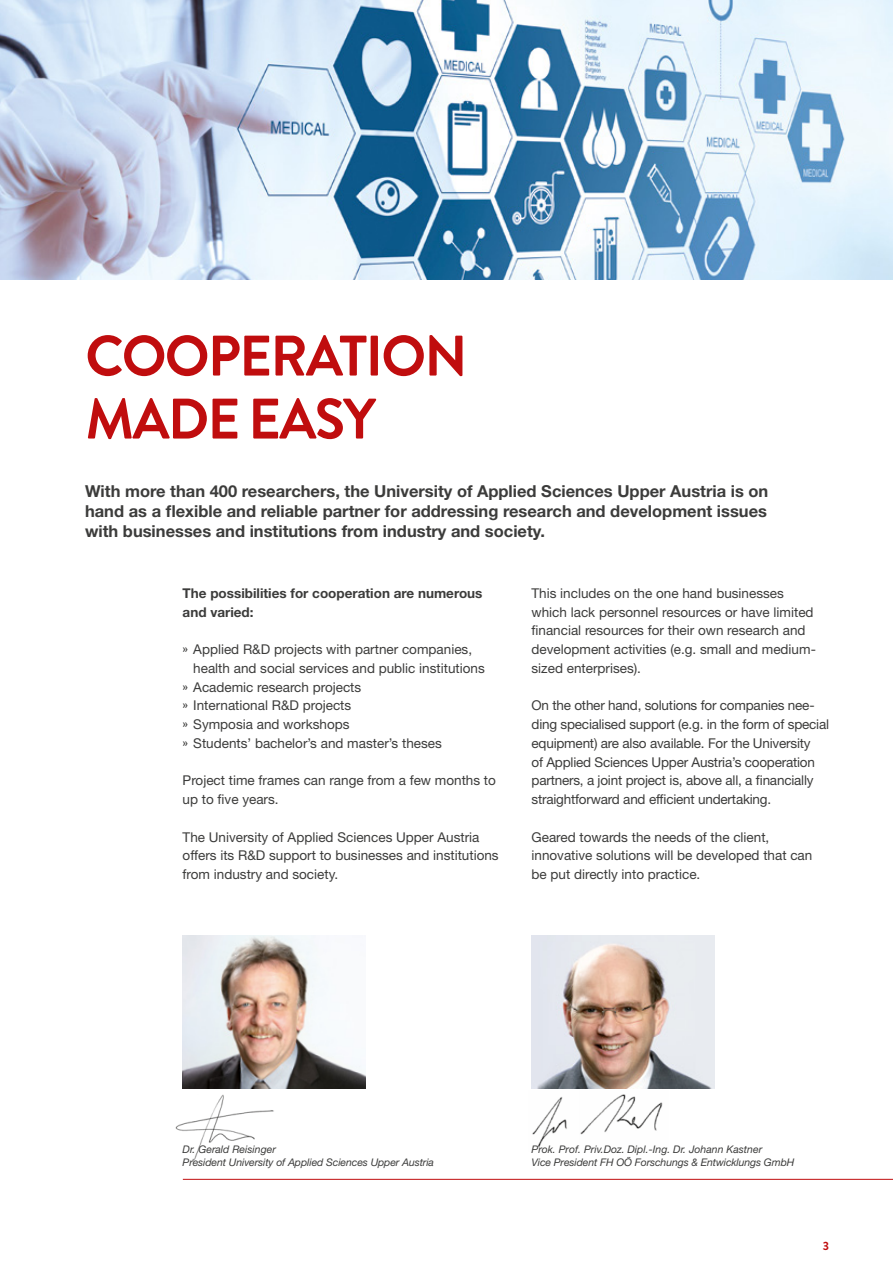
<style>
.page{position:relative;width:893px;height:1263px;background:#fff}
.page>*{position:absolute;margin:0;border:0;box-sizing:border-box;transform-origin:0 0}
.t1{font:700 57px/63px "Brandon Grotesque";letter-spacing:-.03em;color:#c00d0e}
.t2{font:700 16.5px/19.8px "Helvetica Neue LT Std";color:#3c3c3b;text-align:justify}
.t3{font:13.5px/18.8px "Helvetica Neue LT Std";color:#3c3c3b}
.t4{font:700 13.5px/18.8px "Helvetica Neue LT Std";color:#3c3c3b}
.t5{font:700 12px "Brandon Grotesque";color:#c00d0e}
.t6{font:italic 10.5px/12.6px "Helvetica Neue LT Std";letter-spacing:-.01em;color:#3c3c3b}
.s1{font-family:"Brandon Grotesque"}
</style>
<div class="page">
<img style="left:0;top:0;width:893px;height:279px">
<img style="left:531px;top:935px;width:183px;height:153px">
<img style="left:183px;top:935px;width:183px;height:153px">
<img style="left:175px;top:1094px;width:99px;height:67px">
<img style="left:532px;top:1094px;width:131px;height:54px">
<hr style="left:183px;top:1179px;width:710px;height:1px;background:#c00d0e">
<h1 class="t1" style="left:85px;top:325px;width:384px">COOPERATION<br>MADE EASY</h1>
<p class="t2" style="left:85px;top:481px;width:685px">With more than 400 researchers, the University of Applied Sciences Upper Austria is on hand as a flexible and reliable partner for addressing research and development issues with businesses and institutions from industry and society.</p>
<p class="t4" style="left:183px;top:583px;width:301px">The possibilities for cooperation are numerous and varied:</p>
<p class="t3" style="left:183px;top:640px;width:291px"><span class="s1">»</span> Applied R&amp;D projects with partner companies,</p>
<p class="t3" style="left:193px;top:658px;width:293px">health and social services and public institutions</p>
<p class="t3" style="left:183px;top:677px;width:180px"><span class="s1">»</span> Academic research projects</p>
<p class="t3" style="left:183px;top:696px;width:170px"><span class="s1">»</span> International R&amp;D projects</p>
<p class="t3" style="left:183px;top:715px;width:168px"><span class="s1">»</span> Symposia and workshops</p>
<p class="t3" style="left:183px;top:733px;width:261px"><span class="s1">»</span> Students’ bachelor’s and master’s theses</p>
<p class="t3" style="left:183px;top:771px;width:315px">Project time frames can range from a few months to up to five years.</p>
<p class="t3" style="left:183px;top:827px;width:318px">The University of Applied Sciences Upper Austria offers its R&amp;D support to businesses and institutions from industry and society.</p>
<p class="t3" style="left:532px;top:583px;width:286px">This includes on the one hand businesses which lack personnel resources or have limited financial resources for their own research and development activities (e.g. small and medium&shy;sized enterprises).</p>
<p class="t3" style="left:532px;top:696px;width:299px">On the other hand, solutions for companies nee&shy;ding specialised support (e.g. in the form of special equipment) are also available. For the University<br>of Applied Sciences Upper Austria’s cooperation partners, a joint project is, above all, a financially straightforward and efficient undertaking.</p>
<p class="t3" style="left:532px;top:827px;width:282px">Geared towards the needs of the client, innovative solutions will be developed that can be put directly into practice.</p>
<p class="t6" style="left:183px;top:1143px;width:253px">Dr. Gerald Reisinger<br>President University of Applied Sciences Upper Austria</p>
<p class="t6" style="left:531px;top:1143px;width:264px">Prok. Prof. Priv.Doz. Dipl.-Ing. Dr. Johann Kastner<br>Vice President FH OÖ Forschungs &amp; Entwicklungs GmbH</p>
<p class="t5" style="left:823px;top:1237px;width:8px">3</p>
</div>
